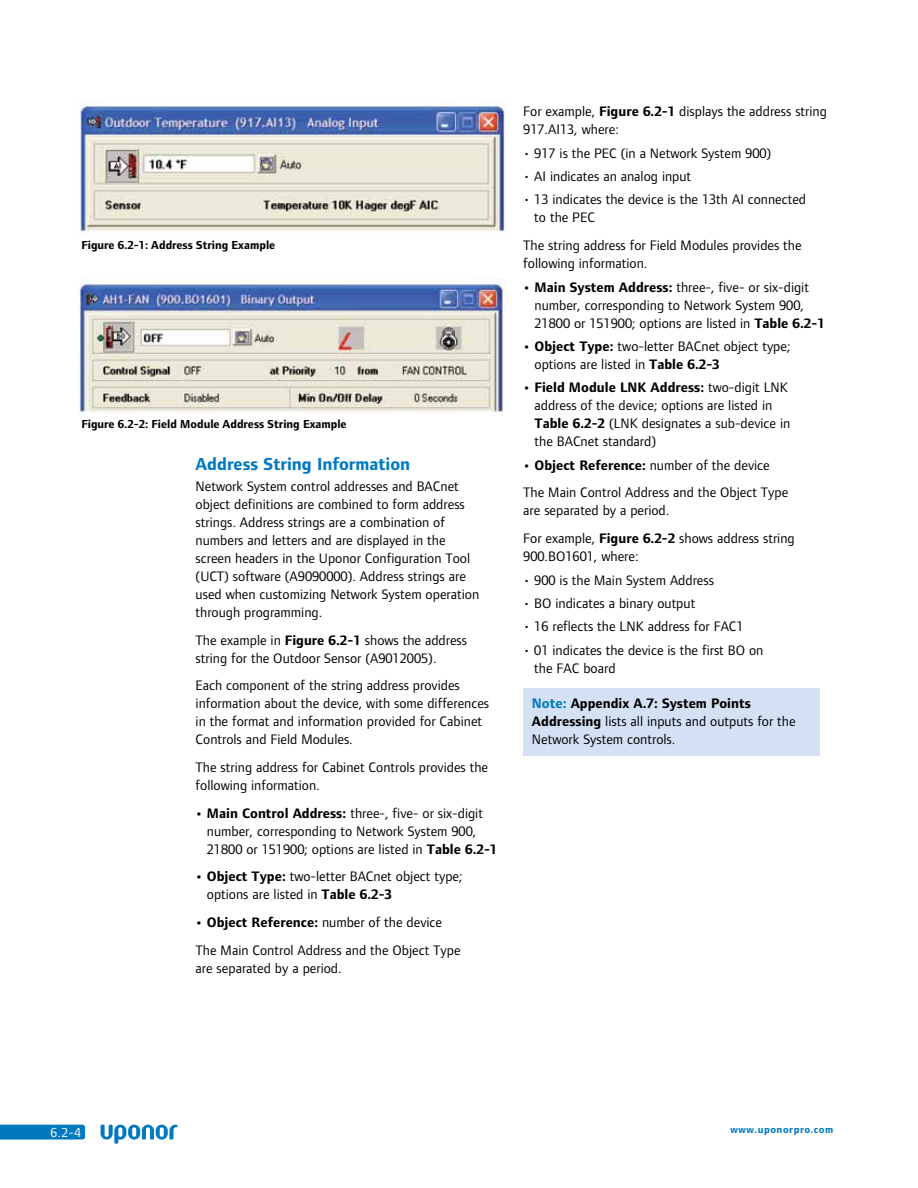
<style>
.page{position:relative;width:918px;height:1188px;background:#fff}
.page>*{position:absolute;margin:0;border:0;box-sizing:border-box;transform-origin:0 0}
.t1{font:700 18px "Foundry Form Sans";color:#0079c1}
.t2{font:14.25px/18px "Foundry Form Sans";color:#000}
.t3{font:13.5px "Foundry Form Sans";color:#fff}
.t4{font:700 12px "Foundry Form Sans";color:#000}
.t5{font:700 10.5px "Foundry Form Sans";letter-spacing:.05em;color:#0079c1}
.s1{font-weight:700}
.s2{font-weight:700;font-size:14.4px;color:#0079c1}
</style>
<div class="page">
<svg style="left:101px;top:1125px;width:77px;height:19px"></svg>
<svg style="left:0;top:1125px;width:85px;height:15px"></svg>
<div style="left:523px;top:689px;width:297px;height:67px;background:#d4e0f3"></div>
<img style="left:79px;top:101px;width:427px;height:135px">
<img style="left:79px;top:279px;width:427px;height:137px">
<p class="t4" style="left:81px;top:238px;width:195px">Figure 6.2-1: Address String Example</p>
<p class="t4" style="left:81px;top:417px;width:267px">Figure 6.2-2: Field Module Address String Example</p>
<p class="t1" style="left:196px;top:454px;width:216px">Address String Information</p>
<p class="t2" style="left:196px;top:477px;width:285px">Network System control addresses and BACnet object definitions are combined to form address strings. Address strings are a combination of numbers and letters and are displayed in the screen headers in the Uponor Configuration Tool (UCT) software (A9090000). Address strings are used when customizing Network System operation through programming.</p>
<p class="t2" style="left:196px;top:631px;width:273px">The example in <span class="s1">Figure 6.2-1</span> shows the address string for the Outdoor Sensor (A9012005).</p>
<p class="t2" style="left:196px;top:676px;width:295px">Each component of the string address provides information about the device, with some differences in the format and information provided for Cabinet Controls and Field Modules.</p>
<p class="t2" style="left:196px;top:758px;width:294px">The string address for Cabinet Controls provides the following information.</p>
<p class="t2" style="left:207px;top:804px;width:292px;text-indent:-11px"><span class="s1">• Main Control Address:</span> three-, five- or six-digit number, corresponding to Network System 900,<br>21800 or 151900; options are listed in <span class="s1">Table 6.2-1</span></p>
<p class="t2" style="left:207px;top:868px;width:257px;text-indent:-11px"><span class="s1">• Object Type:</span> two-letter BACnet object type; options are listed in <span class="s1">Table 6.2-3</span></p>
<p class="t2" style="left:196px;top:908px;width:267px;line-height:27.8px"><span class="s1">• Object Reference:</span> number of the device<br>The Main Control Address and the Object Type</p>
<p class="t2" style="left:196px;top:959px;width:148px">are separated by a period.</p>
<p class="t2" style="left:523px;top:102px;width:305px">For example, <span class="s1">Figure 6.2-1</span> displays the address string<br>917.AI13, where:</p>
<p class="t2" style="left:523px;top:144px;width:250px">• 917 is the PEC (in a Network System 900)</p>
<p class="t2" style="left:523px;top:167px;width:170px">• AI indicates an analog input</p>
<p class="t2" style="left:534px;top:191px;width:273px;text-indent:-11px">• 13 indicates the device is the 13th AI connected to the PEC</p>
<p class="t2" style="left:523px;top:236px;width:280px">The string address for Field Modules provides the following information.</p>
<p class="t2" style="left:535px;top:278px;width:292px;text-indent:-11px"><span class="s1">• Main System Address:</span> three-, five- or six-digit number, corresponding to Network System 900,<br>21800 or 151900; options are listed in <span class="s1">Table 6.2-1</span></p>
<p class="t2" style="left:535px;top:337px;width:258px;text-indent:-11px"><span class="s1">• Object Type:</span> two-letter BACnet object type; options are listed in <span class="s1">Table 6.2-3</span></p>
<p class="t2" style="left:535px;top:378px;width:257px;text-indent:-11px"><span class="s1">• Field Module LNK Address:</span> two-digit LNK address of the device; options are listed in <span class="s1">Table 6.2-2</span> (LNK designates a sub-device in the BACnet standard)</p>
<p class="t2" style="left:523px;top:451px;width:267px;line-height:27.8px"><span class="s1">• Object Reference:</span> number of the device<br>The Main Control Address and the Object Type</p>
<p class="t2" style="left:523px;top:497px;width:273px;line-height:27.8px">are separated by a period.<br>For example, <span class="s1">Figure 6.2-2</span> shows address string</p>
<p class="t2" style="left:523px;top:547px;width:117px">900.BO1601, where:</p>
<p class="t2" style="left:523px;top:571px;width:192px">• 900 is the Main System Address</p>
<p class="t2" style="left:523px;top:594px;width:174px">• BO indicates a binary output</p>
<p class="t2" style="left:523px;top:617px;width:222px">• 16 reflects the LNK address for FAC1</p>
<p class="t2" style="left:534px;top:641px;width:231px;text-indent:-11px">• 01 indicates the device is the first BO on the FAC board</p>
<p class="t2" style="left:532px;top:695px;width:265px"><span class="s2">Note:</span> <span class="s1">Appendix A.7: System Points<br>Addressing</span> lists all inputs and outputs for the<br>Network System controls.</p>
<p class="t3" style="left:51px;top:1125px;width:32px">6.2-4</p>
<p class="t5" style="left:731px;top:1123px;width:104px">www.uponorpro.com</p>
</div>
